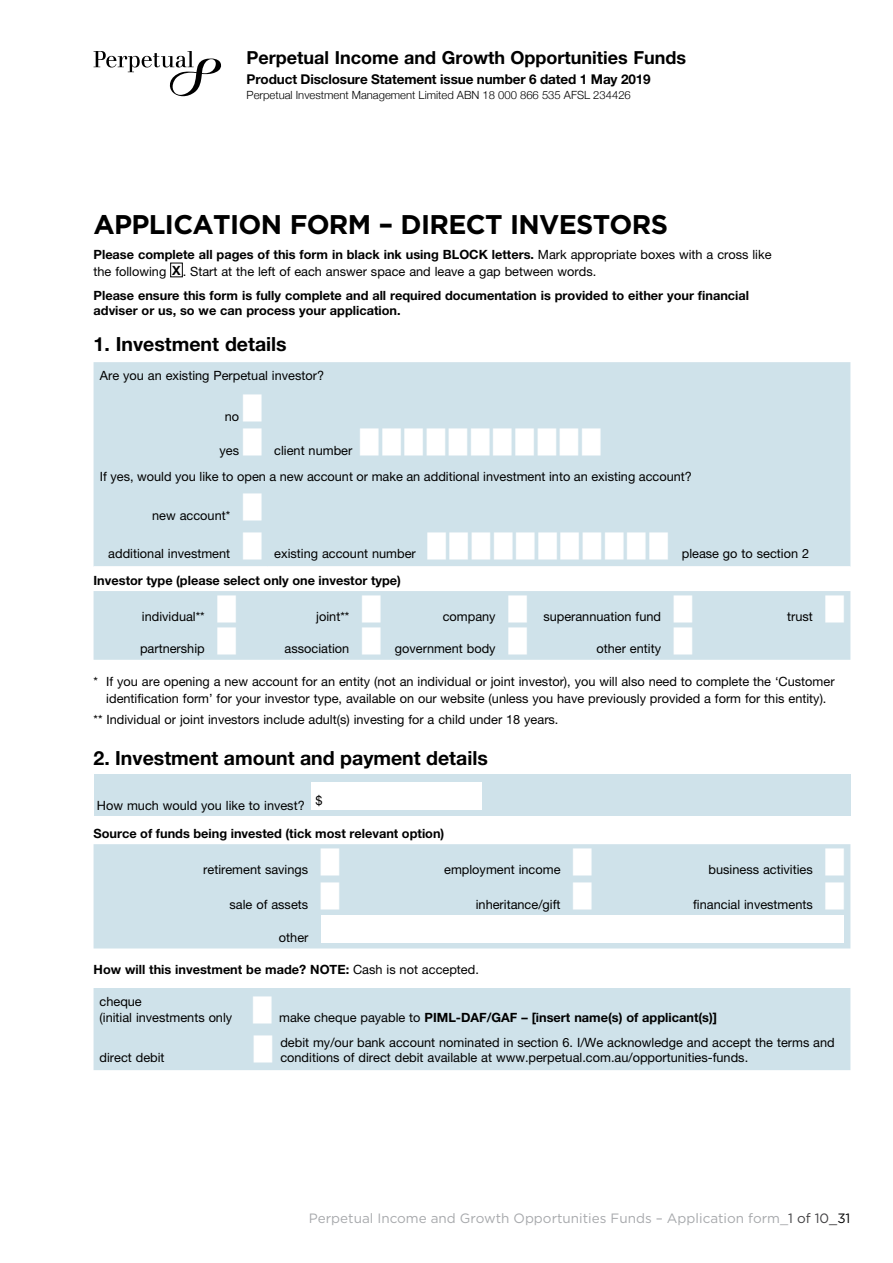
<style>
.page{position:relative;width:893px;height:1263px;background:#fff}
.page>*{position:absolute;margin:0;border:0;box-sizing:border-box;transform-origin:0 0}
.t1{font:700 27px "Gotham";letter-spacing:-.025em;color:#000}
.t2{font:700 19.5px "Helvetica Neue LT Pro";color:#000}
.t3{font:700 18px "Helvetica Neue LT Pro";color:#000}
.t4{font:13.5px "Gotham";color:#a7a9ac}
.t5{font:700 13.5px "Helvetica Neue LT Pro";letter-spacing:-.01em;color:#000}
.t6{font:12.75px/16.5px "Helvetica Neue LT Pro";color:#000}
.t7{font:700 12.75px/15.3px "Helvetica Neue LT Pro";color:#000}
.t8{font:300 11.25px "Helvetica Neue";color:#000}
.s1{font-weight:700}
.s2{font-weight:400}
.s3{color:#414042}
.s4{color:#000}
</style>
<div class="page">
<div style="left:170px;top:263px;width:13px;height:14px;border:1px solid #000"></div>
<div style="left:94px;top:362px;width:756px;height:204px;background:#cfe2ea"></div>
<div style="left:94px;top:591px;width:756px;height:69px;background:#cfe2ea"></div>
<div style="left:94px;top:774px;width:756px;height:42px;background:#cfe2ea"></div>
<div style="left:311px;top:782px;width:170px;height:27px;background:#fff"></div>
<div style="left:94px;top:844px;width:756px;height:104px;background:#cfe2ea"></div>
<div style="left:321px;top:915px;width:523px;height:27px;background:#fff"></div>
<div style="left:94px;top:988px;width:756px;height:82px;background:#cfe2ea"></div>
<svg style="left:94px;top:51px;width:127px;height:45px"></svg>
<svg style="left:243px;top:394px;width:18px;height:27px"></svg>
<svg style="left:243px;top:428px;width:18px;height:28px"></svg>
<div style="left:360px;top:428px;width:241px;height:28px;background:#cfe2ea"></div>
<svg style="left:243px;top:493px;width:18px;height:27px"></svg>
<svg style="left:243px;top:532px;width:18px;height:27px"></svg>
<div style="left:427px;top:532px;width:241px;height:27px;background:#cfe2ea"></div>
<svg style="left:826px;top:595px;width:18px;height:27px"></svg>
<svg style="left:217px;top:595px;width:19px;height:59px"></svg>
<svg style="left:362px;top:595px;width:19px;height:59px"></svg>
<svg style="left:508px;top:595px;width:19px;height:59px"></svg>
<svg style="left:674px;top:595px;width:18px;height:59px"></svg>
<svg style="left:321px;top:848px;width:18px;height:27px"></svg>
<svg style="left:573px;top:848px;width:19px;height:27px"></svg>
<svg style="left:826px;top:848px;width:18px;height:27px"></svg>
<svg style="left:321px;top:882px;width:18px;height:27px"></svg>
<svg style="left:573px;top:882px;width:19px;height:27px"></svg>
<svg style="left:826px;top:882px;width:18px;height:27px"></svg>
<svg style="left:253px;top:996px;width:19px;height:27px"></svg>
<svg style="left:254px;top:1035px;width:18px;height:27px"></svg>
<h3 class="t3" style="left:247px;top:46px;width:441px">Perpetual Income and Growth Opportunities Funds</h3>
<p class="t5" style="left:247px;top:71px;width:406px">Product Disclosure Statement issue number 6 dated 1 May 2019</p>
<p class="t8" style="left:247px;top:86px;width:386px">Perpetual Investment Management Limited ABN 18 000 866 535 AFSL 234426</p>
<h1 class="t1" style="left:94px;top:207px;width:576px">APPLICATION FORM – DIRECT INVESTORS</h1>
<p class="t6" style="left:94px;top:246px;width:679px"><span class="s1">Please complete all pages of this form in black ink using BLOCK letters.</span> Mark appropriate boxes with a cross like the following <span class="s1">X</span>. Start at the left of each answer space and leave a gap between words.</p>
<p class="t7" style="left:94px;top:287px;width:657px">Please ensure this form is fully complete and all required documentation is provided to either your financial adviser or us, so we can process your application.</p>
<h2 class="t2" style="left:94px;top:332px;width:195px">1. Investment details</h2>
<p class="t6" style="left:100px;top:367px;width:226px">Are you an existing Perpetual investor?</p>
<p class="t6" style="left:225px;top:407px;width:16px">no</p>
<p class="t6" style="left:220px;top:442px;width:21px">yes</p>
<p class="t6" style="left:100px;top:437px;width:594px;line-height:26.1px;text-indent:174px">client number<br>If yes, would you like to open a new account or make an additional investment into an existing account?</p>
<p class="t6" style="left:152px;top:506px;width:80px">new account*</p>
<p class="t6" style="left:108px;top:545px;width:123px">additional investment</p>
<p class="t6" style="left:274px;top:545px;width:143px">existing account number</p>
<p class="t6" style="left:682px;top:545px;width:129px">please go to section 2</p>
<p class="t7" style="left:94px;top:572px;width:309px">Investor type (please select only one investor type)</p>
<p class="t6" style="left:142px;top:608px;width:64px">individual**</p>
<p class="t6" style="left:316px;top:608px;width:35px">joint**</p>
<p class="t6" style="left:443px;top:608px;width:54px">company</p>
<p class="t6" style="left:543px;top:608px;width:119px">superannuation fund</p>
<p class="t6" style="left:787px;top:608px;width:27px">trust</p>
<p class="t6" style="left:140px;top:640px;width:66px">partnership</p>
<p class="t6" style="left:285px;top:640px;width:66px">association</p>
<p class="t6" style="left:395px;top:640px;width:102px">government body</p>
<p class="t6" style="left:596px;top:640px;width:66px">other entity</p>
<p class="t6" style="left:94px;top:672px;width:742px;line-height:17.2px;text-align:center">* If you are opening a new account for an entity (not an individual or joint investor), you will also need to complete the ‘Customer identification form’ for your investor type, available on our website (unless you have previously provided a form for this entity).</p>
<p class="t6" style="left:94px;top:711px;width:466px">** Individual or joint investors include adult(s) investing for a child under 18 years.</p>
<h2 class="t2" style="left:94px;top:746px;width:396px">2. Investment amount and payment details</h2>
<p class="t6" style="left:97px;top:796px;width:227px">How much would you like to invest? $</p>
<p class="t7" style="left:94px;top:825px;width:352px">Source of funds being invested (tick most relevant option)</p>
<p class="t6" style="left:203px;top:861px;width:106px">retirement savings</p>
<p class="t6" style="left:444px;top:861px;width:118px">employment income</p>
<p class="t6" style="left:709px;top:861px;width:106px">business activities</p>
<p class="t6" style="left:230px;top:895px;width:80px">sale of assets</p>
<p class="t6" style="left:476px;top:895px;width:86px">inheritance/gift</p>
<p class="t6" style="left:693px;top:895px;width:121px">financial investments</p>
<p class="t6" style="left:279px;top:929px;width:31px">other</p>
<p class="t7" style="left:94px;top:961px;width:387px">How will this investment be made? NOTE: <span class="s2">Cash is not accepted.</span></p>
<p class="t6" style="left:100px;top:992px;width:134px">cheque<br>(initial investments only</p>
<p class="t7" style="left:279px;top:1010px;width:439px"><span class="s2">make cheque payable to</span> PIML-DAF/GAF – [insert name(s) of applicant(s)]</p>
<p class="t6" style="left:100px;top:1048px;width:67px">direct debit</p>
<p class="t6" style="left:280px;top:1034px;width:556px;line-height:15px">debit my/our bank account nominated in section 6. I/We acknowledge and accept the terms and conditions of direct debit available at www.perpetual.com.au/opportunities-funds.</p>
<p class="t4" style="left:309px;top:1210px;width:543px">Perpetual Income and Growth Opportunities Funds – Application form_<span class="s3">1 of 10_</span><span class="s4">31</span></p>
</div>
